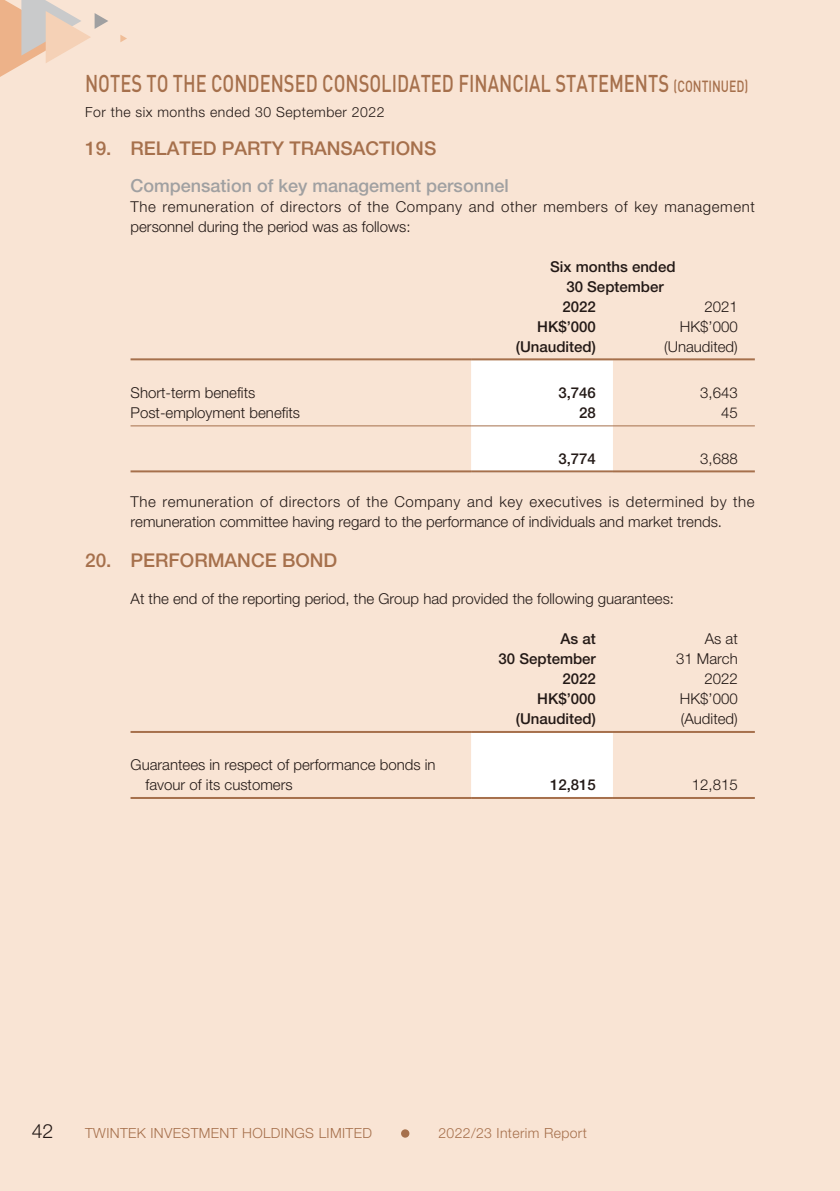
<style>
.page{position:relative;width:840px;height:1191px;background:#fff}
.page>*{position:absolute;margin:0;border:0;box-sizing:border-box;transform-origin:0 0}
.t1{font:500 24px "DIN Pro";color:#a6704c;scale:.76 1}
.t2{font:300 19.6px "Helvetica Neue LT Std";color:#231916}
.t3{font:500 19px "Helvetica Neue LT Std";color:#a6704c}
.t4{font:500 18px "Helvetica Neue LT Std";color:#a0a0a1}
.t5{font:300 15px/20px "Helvetica Neue LT Std";color:#231916}
.t6{font:300 15px/20px "Helvetica Neue LT Std";letter-spacing:.04em;color:#231916}
.t7{font:500 15px/20px "Helvetica Neue LT Std";color:#231916}
.t8{font:300 14px "Helvetica Neue LT Std";letter-spacing:.025em;color:#a6704c}
.t9{font:300 14px "Helvetica Neue LT Std";letter-spacing:.035em;color:#231916}
.s1{font-size:16px}
</style>
<div class="page">
<div style="left:0;top:0;width:839px;height:1191px;background:#f9e4d4"></div>
<svg style="left:120px;top:35px;width:7px;height:7px"></svg>
<svg style="left:0;top:0;width:108px;height:77px"></svg>
<div style="left:401px;top:1129px;width:8px;height:8px;background:#a6704c;border-radius:50%"></div>
<div style="left:471px;top:360px;width:141px;height:110px;background:#fff"></div>
<hr style="left:130px;top:358px;width:341px;height:2px;background:#a6704c">
<hr style="left:471px;top:358px;width:141px;height:2px;background:#a6704c">
<hr style="left:612px;top:358px;width:142px;height:2px;background:#a6704c">
<hr style="left:130px;top:425px;width:341px;height:1px;background:#a6704c">
<hr style="left:471px;top:425px;width:141px;height:1px;background:#a6704c">
<hr style="left:612px;top:425px;width:142px;height:1px;background:#a6704c">
<hr style="left:130px;top:470px;width:341px;height:2px;background:#a6704c">
<hr style="left:471px;top:470px;width:141px;height:2px;background:#a6704c">
<hr style="left:612px;top:470px;width:142px;height:2px;background:#a6704c">
<div style="left:471px;top:733px;width:141px;height:64px;background:#fff"></div>
<hr style="left:130px;top:731px;width:341px;height:2px;background:#a6704c">
<hr style="left:471px;top:731px;width:141px;height:2px;background:#a6704c">
<hr style="left:612px;top:731px;width:142px;height:2px;background:#a6704c">
<hr style="left:130px;top:797px;width:341px;height:2px;background:#a6704c">
<hr style="left:471px;top:797px;width:141px;height:2px;background:#a6704c">
<hr style="left:612px;top:797px;width:142px;height:2px;background:#a6704c">
<h1 class="t1" style="left:85px;top:64px;width:873px">NOTES TO THE CONDENSED CONSOLIDATED FINANCIAL STATEMENTS <span class="s1">(CONTINUED)</span></h1>
<p class="t9" style="left:85px;top:103px;width:301px">For the six months ended 30 September 2022</p>
<p class="t3" style="left:85px;top:137px;width:352px">19. RELATED PARTY TRANSACTIONS</p>
<p class="t4" style="left:130px;top:175px;width:379px">Compensation of key management personnel</p>
<p class="t6" style="left:130px;top:196px;width:625px">The remuneration of directors of the Company and other members of key management personnel during the period was as follows:</p>
<p class="t7" style="left:562px;top:256px;width:115px;text-indent:-12px">Six months ended<br>30 September<br>2022</p>
<p class="t5" style="left:704px;top:296px;width:35px">2021</p>
<p class="t7" style="left:537px;top:316px;width:60px">HK$’000</p>
<p class="t5" style="left:679px;top:316px;width:59px">HK$’000</p>
<p class="t7" style="left:515px;top:336px;width:82px">(Unaudited)</p>
<p class="t5" style="left:663px;top:336px;width:75px">(Unaudited)</p>
<p class="t5" style="left:130px;top:382px;width:126px">Short-term benefits</p>
<p class="t7" style="left:558px;top:382px;width:39px">3,746</p>
<p class="t5" style="left:699px;top:382px;width:39px">3,643</p>
<p class="t5" style="left:130px;top:402px;width:171px">Post-employment benefits</p>
<p class="t7" style="left:579px;top:402px;width:18px">28</p>
<p class="t5" style="left:720px;top:402px;width:18px">45</p>
<p class="t7" style="left:558px;top:448px;width:39px">3,774</p>
<p class="t5" style="left:699px;top:448px;width:39px">3,688</p>
<p class="t5" style="left:130px;top:491px;width:625px">The remuneration of directors of the Company and key executives is determined by the remuneration committee having regard to the performance of individuals and market trends.</p>
<p class="t3" style="left:85px;top:549px;width:253px">20. PERFORMANCE BOND</p>
<p class="t5" style="left:130px;top:588px;width:544px">At the end of the reporting period, the Group had provided the following guarantees:</p>
<p class="t7" style="left:498px;top:629px;width:99px;text-align:right">As at<br>30 September<br>2022</p>
<p class="t5" style="left:675px;top:628px;width:63px;text-align:right">As at<br>31 March<br>2022</p>
<p class="t7" style="left:537px;top:689px;width:60px">HK$’000</p>
<p class="t5" style="left:679px;top:688px;width:59px">HK$’000</p>
<p class="t7" style="left:515px;top:709px;width:82px">(Unaudited)</p>
<p class="t5" style="left:680px;top:708px;width:58px">(Audited)</p>
<p class="t5" style="left:145px;top:754px;width:291px;text-indent:-15px">Guarantees in respect of performance bonds in favour of its customers</p>
<p class="t7" style="left:549px;top:775px;width:47px">12,815</p>
<p class="t5" style="left:691px;top:774px;width:47px">12,815</p>
<h2 class="t2" style="left:32px;top:1119px;width:23px">42</h2>
<p class="t8" style="left:85px;top:1124px;width:288px">TWINTEK INVESTMENT HOLDINGS LIMITED</p>
<p class="t8" style="left:438px;top:1124px;width:150px">2022/23 Interim Report</p>
</div>
